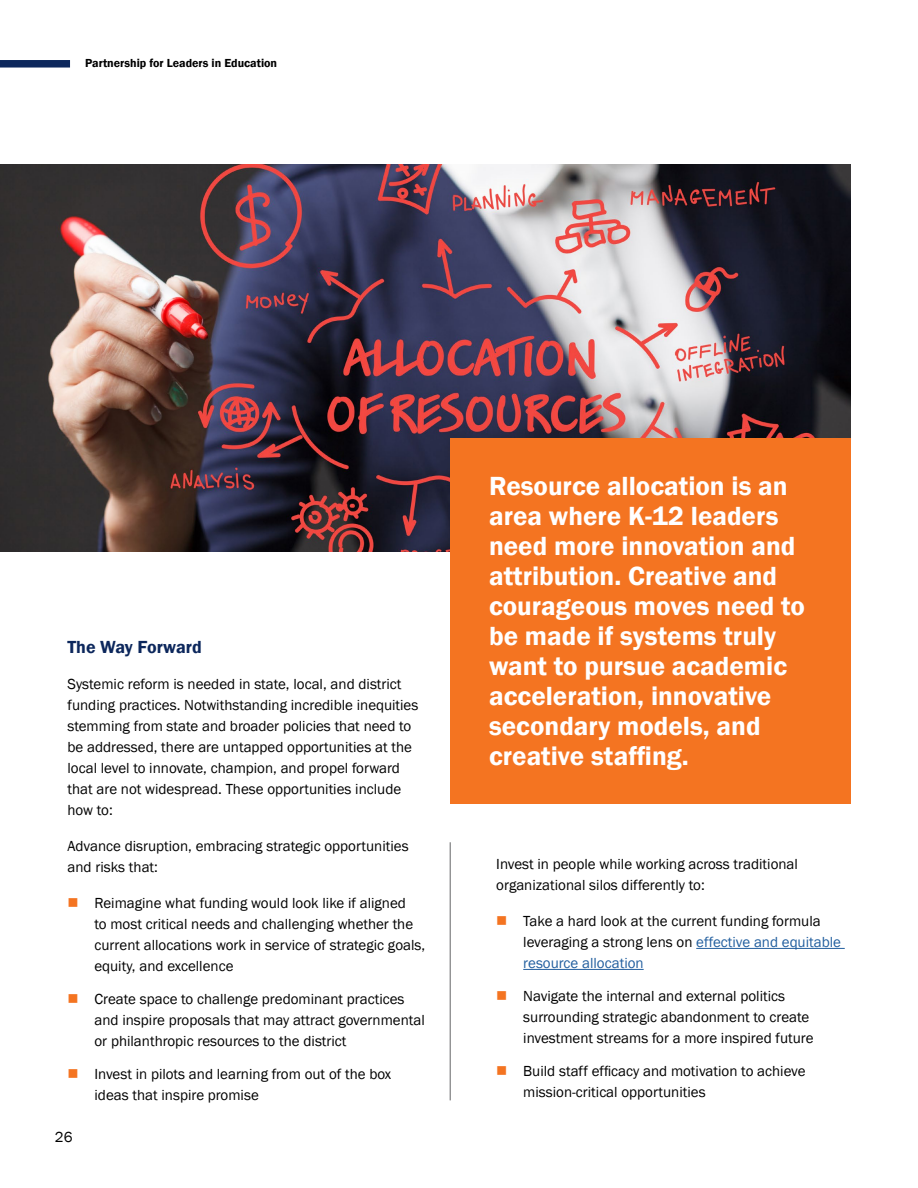
<style>
.page{position:relative;width:918px;height:1188px;background:#fff}
.page>*{position:absolute;margin:0;border:0;box-sizing:border-box;transform-origin:0 0}
.t1{font:600 27px/30px "Franklin Gothic";color:#fff}
.t2{font:600 18px "Franklin Gothic";color:#0c275c}
.t3{font:15px/21px "Franklin Gothic";color:#000}
.t4{font:600 12px "Franklin Gothic";color:#000}
.s1{color:#215e9e}
</style>
<div class="page">
<div style="left:0;top:60px;width:70px;height:8px;background:#0c275c"></div>
<img style="left:0;top:164px;width:850px;height:388px">
<div style="left:450px;top:439px;width:400px;height:365px;background:#f47421"></div>
<hr style="left:696px;top:948px;width:149px;height:1px;background:#215e9e">
<hr style="left:523px;top:969px;width:121px;height:1px;background:#215e9e">
<hr style="left:450px;top:842px;width:1px;height:258px;background:#636466">
<p class="t4" style="left:85px;top:55px;width:194px">Partnership for Leaders in Education</p>
<p class="t2" style="left:68px;top:636px;width:136px">The Way Forward</p>
<p class="t3" style="left:68px;top:674px;width:352px">Systemic reform is needed in state, local, and district funding practices. Notwithstanding incredible inequities stemming from state and broader policies that need to be addressed, there are untapped opportunities at the local level to innovate, champion, and propel forward that are not widespread. These opportunities include how to:</p>
<p class="t3" style="left:68px;top:836px;width:343px">Advance disruption, embracing strategic opportunities and risks that:</p>
<p class="t3" style="left:94px;top:893px;width:332px">Reimagine what funding would look like if aligned<br>to most critical needs and challenging whether the current allocations work in service of strategic goals, equity, and excellence</p>
<p class="t3" style="left:94px;top:989px;width:332px">Create space to challenge predominant practices and inspire proposals that may attract governmental or philanthropic resources to the district</p>
<p class="t3" style="left:94px;top:1064px;width:298px">Invest in pilots and learning from out of the box ideas that inspire promise</p>
<p class="t3" style="left:55px;top:1127px;width:19px">26</p>
<p class="t1" style="left:489px;top:471px;width:317px">Resource allocation is an area where K-12 leaders need more innovation and attribution. Creative and courageous moves need to be made if systems truly want to pursue academic acceleration, innovative secondary models, and creative staffing.</p>
<p class="t3" style="left:496px;top:854px;width:303px">Invest in people while working across traditional organizational silos differently to:</p>
<p class="t3" style="left:523px;top:911px;width:319px">Take a hard look at the current funding formula leveraging a strong lens on <span class="s1">effective and equitable resource allocation</span></p>
<p class="t3" style="left:523px;top:986px;width:292px">Navigate the internal and external politics surrounding strategic abandonment to create investment streams for a more inspired future</p>
<p class="t3" style="left:523px;top:1061px;width:284px">Build staff efficacy and motivation to achieve mission-critical opportunities</p>
</div>
